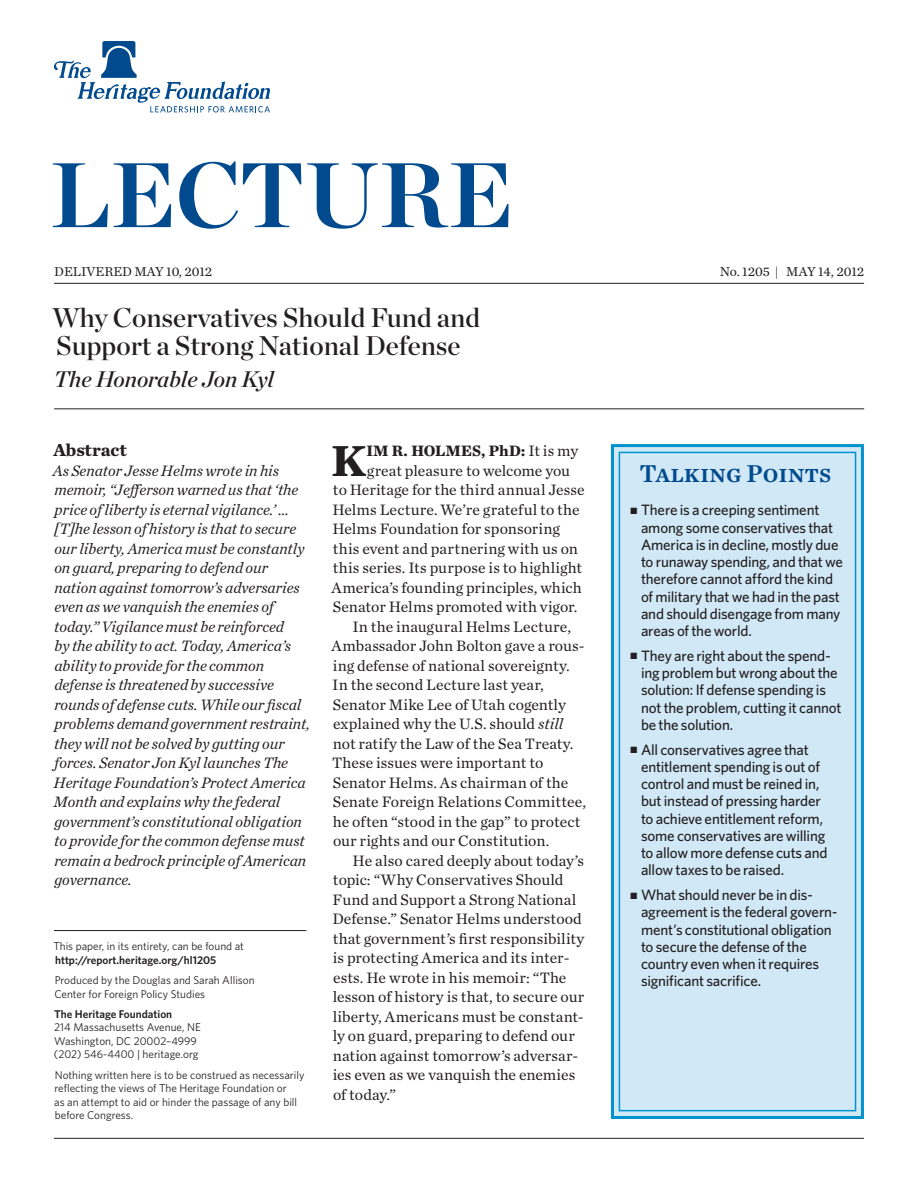
<style>
.page{position:relative;width:918px;height:1188px;background:#fff}
.page>*{position:absolute;margin:0;border:0;box-sizing:border-box;transform-origin:0 0}
.t1{font:91.5px "Chronicle Display Bold SC800";color:#004a8d}
.Body_text-1st_para{font:700 45.45px "Chronicle Text G1";color:#231f20}
.t2{font:27px/28.5px "Chronicle Display Semi";color:#231f20}
.t3{font:25.5px "Chronicle Text G1 Semi";color:#004a8d}
.Author_byline{font:italic 22.5px "Chronicle Display Semi";color:#231f20}
.Abstract{font:700 18px "Chronicle Text G1";color:#231f20}
.Body_Text{font:15.75px/19.5px "Chronicle Text G1";letter-spacing:.005em;color:#231f20}
.Abstract-2{font:italic 15.75px/19.5px "Chronicle Text G1";letter-spacing:-.005em;color:#231f20}
.Body_text-1st_para-2{font:15.75px "Chronicle Text G1";letter-spacing:.005em;color:#231f20}
.Body_text-1st_para-3{font:700 15.75px "Chronicle Text G1";letter-spacing:.005em;color:#231f20}
.t4{font:500 15px/17.2px "Whitney";letter-spacing:-.015em;color:#231f20}
.t5{font:13.5px "Chronicle Text G1";color:#231f20}
.Info_Box{font:11.25px/13.5px "Whitney";color:#231f20}
.t6{font:600 11.25px "Whitney";color:#231f20}
.s1{font-weight:400}
.s2{font-style:italic}
</style>
<div class="page">
<div style="left:611px;top:444px;width:253px;height:675px;background:#d1e8f6;border:3px solid #0093d0"></div>
<div style="left:619px;top:452px;width:237px;height:659px;border:2px solid #0093d0"></div>
<svg style="left:54px;top:41px;width:216px;height:71px"></svg>
<hr style="left:54px;top:283px;width:810px;height:1px;background:#231f20">
<hr style="left:54px;top:409px;width:810px;height:1px;background:#231f20">
<hr style="left:54px;top:930px;width:252px;height:1px;background:#231f20">
<hr style="left:54px;top:1138px;width:810px;height:1px;background:#231f20">
<h1 class="t1" style="left:51px;top:121px;width:465px">LECTURE</h1>
<p class="t5" style="left:54px;top:262px;width:160px">DELIVERED MAY 10, 2012</p>
<p class="t2" style="left:52px;top:301px;width:430px">Why Conservatives Should Fund and<br>Support a Strong National Defense</p>
<p class="Author_byline" style="left:54px;top:361px;width:222px">The Honorable Jon Kyl</p>
<p class="Abstract" style="left:53px;top:435px;width:75px">Abstract</p>
<p class="Abstract-2" style="left:52px;top:460px;width:259px">As Senator Jesse Helms wrote in his memoir, “Jefferson warned us that ‘the price of liberty is eternal vigilance.’ … [T]he lesson of history is that to secure our liberty, America must be constantly on guard, preparing to defend our nation against tomorrow’s adversaries even as we vanquish the enemies of today.” Vigilance must be reinforced<br>by the ability to act. Today, America’s ability to provide for the common defense is threatened by successive rounds of defense cuts. While our fiscal problems demand government restraint, they will not be solved by gutting our forces. Senator Jon Kyl launches The Heritage Foundation’s Protect America Month and explains why the federal government’s constitutional obligation to provide for the common defense must remain a bedrock principle of American governance.</p>
<p class="Info_Box" style="left:53px;top:939px;width:192px">This paper, in its entirety, can be found at</p>
<p class="t6" style="left:55px;top:952px;width:163px">http://report.heritage.org/hl1205</p>
<p class="Info_Box" style="left:55px;top:973px;width:202px">Produced by the Douglas and Sarah Allison<br>Center for Foreign Policy Studies</p>
<p class="t6" style="left:54px;top:1006px;width:120px">The Heritage Foundation</p>
<p class="Info_Box" style="left:54px;top:1020px;width:148px">214 Massachusetts Avenue, NE</p>
<p class="Info_Box" style="left:54px;top:1034px;width:144px">Washington, DC 20002–4999</p>
<p class="Info_Box" style="left:54px;top:1047px;width:146px">(202) 546-4400 | heritage.org</p>
<p class="Info_Box" style="left:54px;top:1068px;width:252px">Nothing written here is to be construed as necessarily reflecting the views of The Heritage Foundation or<br>as an attempt to aid or hinder the passage of any bill before Congress.</p>
<p class="Body_text-1st_para" style="left:332px;top:424px;width:36px">K</p>
<p class="Body_text-1st_para-3" style="left:366px;top:438px;width:213px">IM R. HOLMES, PhD: <span class="s1">It is my</span></p>
<p class="Body_text-1st_para-2" style="left:367px;top:458px;width:205px">great pleasure to welcome you</p>
<p class="Body_text-1st_para-2" style="left:333px;top:478px;width:253px">to Heritage for the third annual Jesse</p>
<p class="Body_text-1st_para-2" style="left:332px;top:497px;width:249px">Helms Lecture. We’re grateful to the</p>
<p class="Body_text-1st_para-2" style="left:332px;top:517px;width:229px">Helms Foundation for sponsoring</p>
<p class="Body_text-1st_para-2" style="left:333px;top:536px;width:247px">this event and partnering with us on</p>
<p class="Body_text-1st_para-2" style="left:333px;top:556px;width:251px">this series. Its purpose is to highlight</p>
<p class="Body_text-1st_para-2" style="left:332px;top:575px;width:252px">America’s founding principles, which</p>
<p class="Body_text-1st_para-2" style="left:333px;top:595px;width:246px">Senator Helms promoted with vigor.</p>
<p class="Body_Text" style="left:332px;top:616px;width:256px;text-indent:21px">In the inaugural Helms Lecture, Ambassador John Bolton gave a rous&shy;ing defense of national sovereignty.<br>In the second Lecture last year, Senator Mike Lee of Utah cogently explained why the U.S. should <span class="s2">still </span>not ratify the Law of the Sea Treaty.<br>These issues were important to Senator Helms. As chairman of the Senate Foreign Relations Committee, he often “stood in the gap” to protect our rights and our Constitution.</p>
<p class="Body_Text" style="left:332px;top:850px;width:254px;text-indent:20px">He also cared deeply about today’s topic: “Why Conservatives Should Fund and Support a Strong National Defense.” Senator Helms understood that government’s first responsibility is protecting America and its inter&shy;ests. He wrote in his memoir: “The lesson of history is that, to secure our liberty, Americans must be constant&shy;ly on guard, preparing to defend our nation against tomorrow’s adversar&shy;ies even as we vanquish the enemies of today.”</p>
<p class="t5" style="left:720px;top:262px;width:146px">No. 1205 | MAY 14, 2012</p>
<h3 class="t3" style="left:639px;top:454px;width:193px">Talking Points</h3>
<p class="t4" style="left:641px;top:501px;width:204px;text-indent:-10px">■ There is a creeping sentiment among some conservatives that<br>America is in decline, mostly due to runaway spending, and that we therefore cannot afford the kind of military that we had in the past and should disengage from many areas of the world.</p>
<p class="t4" style="left:641px;top:647px;width:202px;text-indent:-10px">■ They are right about the spend&shy;ing problem but wrong about the solution: If defense spending is not the problem, cutting it cannot be the solution.</p>
<p class="t4" style="left:641px;top:741px;width:188px;text-indent:-10px">■ All conservatives agree that entitlement spending is out of control and must be reined in, but instead of pressing harder to achieve entitlement reform, some conservatives are willing to allow more defense cuts and allow taxes to be raised.</p>
<p class="t4" style="left:641px;top:886px;width:198px;text-indent:-10px">■ What should never be in dis&shy;agreement is the federal govern&shy;ment’s constitutional obligation to secure the defense of the country even when it requires significant sacrifice.</p>
</div>
